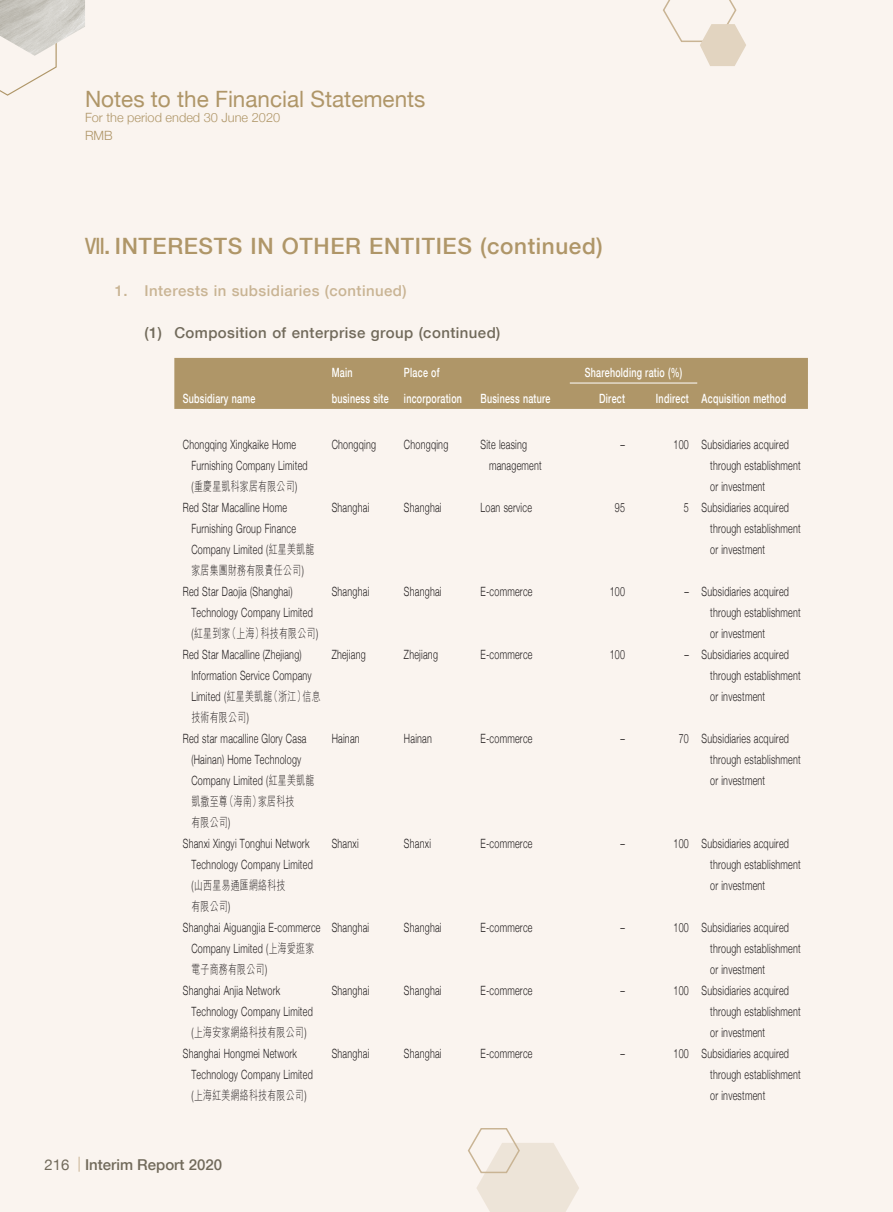
<style>
.page{position:relative;width:893px;height:1212px;background:#faf4ef}
.page>*{position:absolute;margin:0;border:0;box-sizing:border-box;transform-origin:0 0}
.t1{font:500 22.5px "Helvetica Neue";letter-spacing:.03em;color:#af9668;scale:.8 1}
.t2{font:22.5px "Helvetica Neue";color:#af9668}
.t3{font:500 15px "Helvetica Neue";letter-spacing:.03em;color:#716a5b}
.t4{font:500 15px "Helvetica Neue";letter-spacing:.03em;color:#c9b494}
.t5{font:500 15px "Helvetica Neue";color:#716a5b}
.t6{font:300 12.75px/21px "Helvetica Neue";letter-spacing:.03em;color:#231f20;scale:.7 1}
.t7{font:300 12.75px/21px "M Hei HK";letter-spacing:.03em;color:#231f20;scale:.7 1}
.t8{font:500 12.75px "Helvetica Neue";letter-spacing:.03em;color:#fff;scale:.7 1}
.t9{font:300 12.75px/18px "Helvetica Neue";color:#af9668}
.s1{font-family:"Helvetica Neue"}
.s2{font-family:"M Hei HK"}
.s3{font-weight:400}
</style>
<div class="page">
<svg style="left:79px;top:1157px;width:1px;height:15px"></svg>
<svg style="left:663px;top:0;width:83px;height:66px"></svg>
<svg style="left:468px;top:1128px;width:111px;height:84px"></svg>
<svg style="left:0;top:56px;width:57px;height:40px"></svg>
<img style="left:0;top:0;width:85px;height:56px">
<div style="left:174px;top:358px;width:634px;height:51px;background:#af9668"></div>
<hr style="left:570px;top:383px;width:127px;height:1px;background:#fff">
<hr style="left:697px;top:383px;width:111px;height:1px;background:#af9668">
<h1 class="t2" style="left:85px;top:79px;width:342px">Notes to the Financial Statements</h1>
<p class="t9" style="left:85px;top:108px;width:197px">For the period ended 30 June 2020<br>RMB</p>
<h1 class="t1" style="left:85px;top:228px;width:649px">VII. INTERESTS IN OTHER ENTITIES (continued)</h1>
<p class="t4" style="left:115px;top:279px;width:293px">1. Interests in subsidiaries (continued)</p>
<p class="t3" style="left:145px;top:321px;width:357px">(1) Composition of enterprise group (continued)</p>
<p class="t8" style="left:332px;top:362px;width:31px">Main</p>
<p class="t8" style="left:404px;top:362px;width:52px">Place of</p>
<p class="t8" style="left:585px;top:362px;width:141px">Shareholding ratio (%)</p>
<p class="t8" style="left:183px;top:388px;width:105px">Subsidiary name</p>
<p class="t8" style="left:332px;top:388px;width:188px">business site incorporation</p>
<p class="t8" style="left:480px;top:388px;width:102px">Business nature</p>
<p class="t8" style="left:599px;top:388px;width:38px">Direct</p>
<p class="t8" style="left:656px;top:388px;width:188px">Indirect Acquisition method</p>
<p class="t6" style="left:191px;top:433px;width:168px;text-indent:-9px">Chongqing Xingkaike Home<br>Furnishing Company Limited</p>
<p class="t7" style="left:191px;top:476px;width:153px"><span class="s1">(</span>重慶星凱科家居有限公司<span class="s1">)</span></p>
<p class="t6" style="left:332px;top:433px;width:65px">Chongqing</p>
<p class="t6" style="left:404px;top:433px;width:65px">Chongqing</p>
<p class="t6" style="left:489px;top:433px;width:77px;text-indent:-9px">Site leasing management</p>
<p class="t6" style="left:621px;top:433px;width:8px">–</p>
<p class="t6" style="left:710px;top:433px;width:131px;text-indent:-37px">100 Subsidiaries acquired through establishment or investment</p>
<p class="t6" style="left:191px;top:496px;width:177px;text-indent:-9px">Red Star Macalline Home<br>Furnishing Group Finance<br>Company Limited (<span class="s2">紅星美凱龍</span></p>
<p class="t7" style="left:191px;top:560px;width:162px">家居集團財務有限責任公司<span class="s1">)</span></p>
<p class="t6" style="left:191px;top:580px;width:175px;text-indent:-9px">Red Star Daojia (Shanghai)<br>Technology Company Limited</p>
<p class="t7" style="left:191px;top:623px;width:183px"><span class="s1">(</span>紅星到家（上海）科技有限公司<span class="s1">)</span></p>
<p class="t6" style="left:191px;top:643px;width:174px;text-indent:-9px">Red Star Macalline (Zhejiang)<br>Information Service Company</p>
<p class="t7" style="left:191px;top:686px;width:186px"><span class="s1">Limited (</span>紅星美凱龍（浙江）信息技術有限公司<span class="s1">)</span></p>
<p class="t6" style="left:191px;top:727px;width:177px;text-indent:-9px">Red star macalline Glory Casa (Hainan) Home Technology<br>Company Limited (<span class="s2">紅星美凱龍</span></p>
<p class="t7" style="left:191px;top:791px;width:149px">凱撒至尊（海南）家居科技有限公司<span class="s1">)</span></p>
<p class="t6" style="left:183px;top:832px;width:187px;text-align:right">Shanxi Xingyi Tonghui Network<br>Technology Company Limited</p>
<p class="t7" style="left:191px;top:875px;width:136px"><span class="s1">(</span>山西星易通匯網絡科技有限公司<span class="s1">)</span></p>
<p class="t6" style="left:183px;top:916px;width:198px;text-align:center">Shanghai Aiguangjia E-commerce<br>Company Limited (<span class="s2">上海愛逛家</span></p>
<p class="t7" style="left:191px;top:959px;width:110px">電子商務有限公司<span class="s1">)</span></p>
<p class="t6" style="left:191px;top:979px;width:175px;text-indent:-9px">Shanghai Anjia Network<br>Technology Company Limited</p>
<p class="t7" style="left:191px;top:1022px;width:166px"><span class="s1">(</span>上海安家網絡科技有限公司<span class="s1">)</span></p>
<p class="t6" style="left:191px;top:1042px;width:175px;text-indent:-9px">Shanghai Hongmei Network<br>Technology Company Limited</p>
<p class="t7" style="left:191px;top:1085px;width:166px"><span class="s1">(</span>上海紅美網絡科技有限公司<span class="s1">)</span></p>
<p class="t6" style="left:332px;top:496px;width:55px">Shanghai</p>
<p class="t6" style="left:404px;top:496px;width:55px">Shanghai</p>
<p class="t6" style="left:480px;top:496px;width:75px">Loan service</p>
<p class="t6" style="left:615px;top:496px;width:16px">95</p>
<p class="t6" style="left:710px;top:496px;width:131px;text-indent:-26px">5 Subsidiaries acquired through establishment or investment</p>
<p class="t6" style="left:332px;top:580px;width:55px">Shanghai</p>
<p class="t6" style="left:404px;top:580px;width:55px">Shanghai</p>
<p class="t6" style="left:480px;top:580px;width:76px">E-commerce</p>
<p class="t6" style="left:610px;top:580px;width:23px">100</p>
<p class="t6" style="left:710px;top:580px;width:131px;text-indent:-26px">– Subsidiaries acquired through establishment or investment</p>
<p class="t6" style="left:332px;top:643px;width:50px">Zhejiang</p>
<p class="t6" style="left:404px;top:643px;width:50px">Zhejiang</p>
<p class="t6" style="left:480px;top:643px;width:76px">E-commerce</p>
<p class="t6" style="left:610px;top:643px;width:23px">100</p>
<p class="t6" style="left:710px;top:643px;width:131px;text-indent:-26px">– Subsidiaries acquired through establishment or investment</p>
<p class="t6" style="left:332px;top:727px;width:42px">Hainan</p>
<p class="t6" style="left:404px;top:727px;width:42px">Hainan</p>
<p class="t6" style="left:480px;top:727px;width:76px">E-commerce</p>
<p class="t6" style="left:621px;top:727px;width:8px">–</p>
<p class="t6" style="left:710px;top:727px;width:131px;text-indent:-31px">70 Subsidiaries acquired through establishment or investment</p>
<p class="t6" style="left:332px;top:832px;width:40px">Shanxi</p>
<p class="t6" style="left:404px;top:832px;width:40px">Shanxi</p>
<p class="t6" style="left:480px;top:832px;width:76px">E-commerce</p>
<p class="t6" style="left:621px;top:832px;width:8px">–</p>
<p class="t6" style="left:710px;top:832px;width:131px;text-indent:-37px">100 Subsidiaries acquired through establishment or investment</p>
<p class="t6" style="left:332px;top:916px;width:55px">Shanghai</p>
<p class="t6" style="left:404px;top:916px;width:55px">Shanghai</p>
<p class="t6" style="left:480px;top:916px;width:76px">E-commerce</p>
<p class="t6" style="left:621px;top:916px;width:8px">–</p>
<p class="t6" style="left:710px;top:916px;width:131px;text-indent:-37px">100 Subsidiaries acquired through establishment or investment</p>
<p class="t6" style="left:332px;top:979px;width:55px">Shanghai</p>
<p class="t6" style="left:404px;top:979px;width:55px">Shanghai</p>
<p class="t6" style="left:480px;top:979px;width:76px">E-commerce</p>
<p class="t6" style="left:621px;top:979px;width:8px">–</p>
<p class="t6" style="left:710px;top:979px;width:131px;text-indent:-37px">100 Subsidiaries acquired through establishment or investment</p>
<p class="t6" style="left:332px;top:1042px;width:55px">Shanghai</p>
<p class="t6" style="left:404px;top:1042px;width:55px">Shanghai</p>
<p class="t6" style="left:480px;top:1042px;width:76px">E-commerce</p>
<p class="t6" style="left:621px;top:1042px;width:8px">–</p>
<p class="t6" style="left:710px;top:1042px;width:131px;text-indent:-37px">100 Subsidiaries acquired through establishment or investment</p>
<p class="t5" style="left:44px;top:1152px;width:179px"><span class="s3">216</span> Interim Report 2020</p>
</div>
